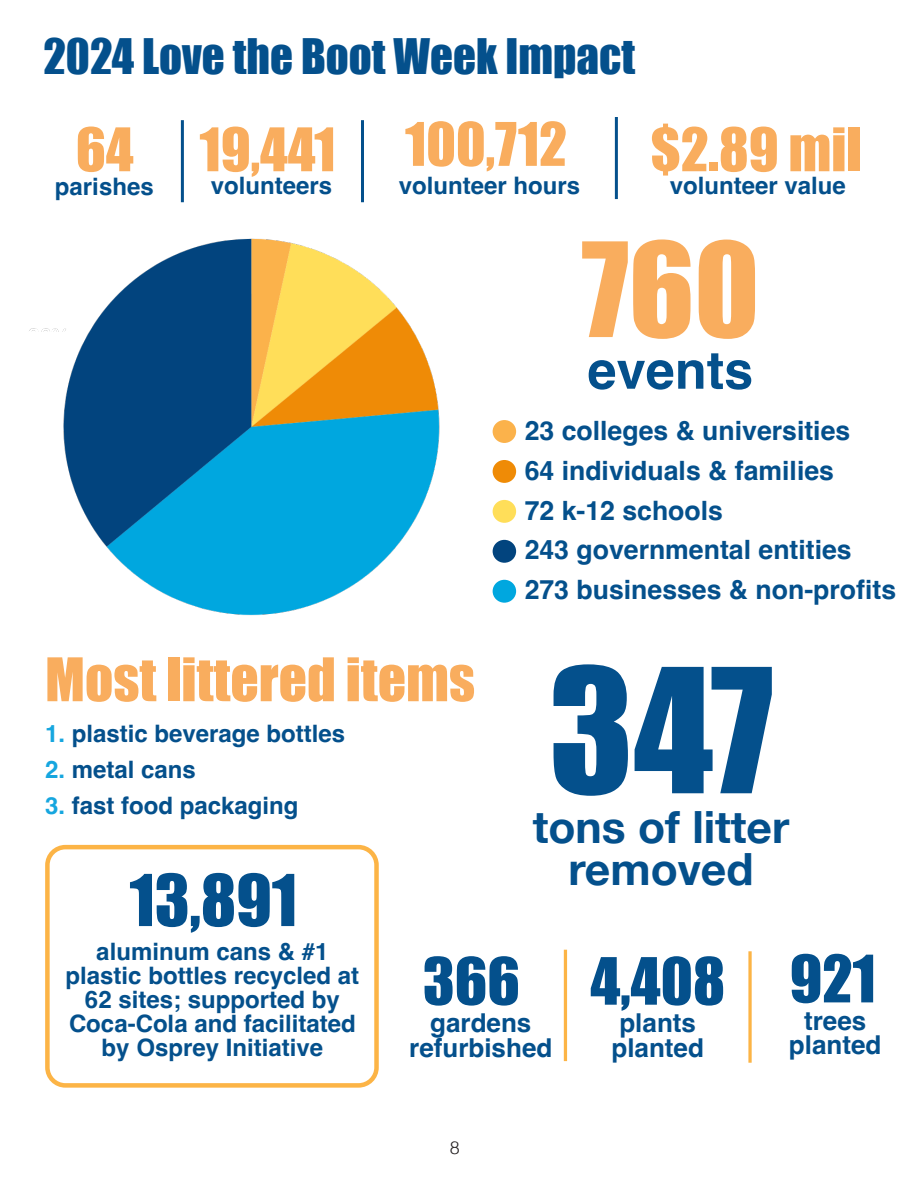
<style>
.page{position:relative;width:918px;height:1188px;background:#fff}
.page>*{position:absolute;margin:0;border:0;box-sizing:border-box;transform-origin:0 0}
.t1{font:159.9px "Impact";color:#04508c}
.t2{font:121.05px "Impact";color:#f9ad5e}
.t3{font:66px "Impact";color:#04508c}
.t4{font:60.45px "Impact";color:#04508c}
.t5{font:60.15px "Impact";color:#04508c}
.t6{font:55.5px "Impact";color:#f9ad5e}
.t7{font:700 52.35px "Helvetica";color:#04508c}
.t8{font:45px "Impact";color:#04508c}
.t9{font:700 44.4px "Helvetica Neue";color:#04508c}
.t10{font:700 26.7px "Helvetica";color:#04508c}
.t11{font:700 26.1px "Helvetica";color:#04508c}
.t12{font:700 24px/24px "Helvetica";color:#04508c;text-align:center}
.t13{font:300 18px "Helvetica";color:#231f20}
.s1{color:#16a6df}
</style>
<div class="page">
<img style="left:29px;top:238px;width:488px;height:378px">
<div style="left:493px;top:420px;width:23px;height:23px;background:#fbb24b;border-radius:50%"></div>
<div style="left:493px;top:460px;width:23px;height:23px;background:#ef8b06;border-radius:50%"></div>
<div style="left:493px;top:500px;width:23px;height:23px;background:#ffde59;border-radius:50%"></div>
<div style="left:493px;top:540px;width:23px;height:23px;background:#02447e;border-radius:50%"></div>
<div style="left:493px;top:580px;width:23px;height:23px;background:#00a7df;border-radius:50%"></div>
<hr style="left:564px;top:950px;width:3px;height:111px;background:#fcb446">
<svg style="left:748px;top:951px;width:4px;height:112px"></svg>
<hr style="left:361px;top:120px;width:3px;height:82px;background:#04508c">
<hr style="left:181px;top:120px;width:3px;height:82px;background:#04508c">
<hr style="left:615px;top:117px;width:3px;height:82px;background:#04508c">
<div style="left:45px;top:845px;width:334px;height:243px;border:4px solid #fcb446;border-radius:18px"></div>
<div style="left:337px;top:227px;width:88px;height:28px;background:#fff"></div>
<div style="left:432px;top:332px;width:87px;height:28px;background:#fff"></div>
<svg style="left:29px;top:332px;width:45px;height:28px"></svg>
<p class="t8" style="left:43px;top:21px;width:593px">2024 Love the Boot Week Impact</p>
<p class="t6" style="left:76px;top:106px;width:59px">64</p>
<p class="t12" style="left:55px;top:177px;width:100px">parishes</p>
<p class="t6" style="left:200px;top:106px;width:137px">19,441</p>
<p class="t12" style="left:211px;top:176px;width:123px">volunteers</p>
<p class="t6" style="left:405px;top:101px;width:163px">100,712</p>
<p class="t12" style="left:399px;top:176px;width:183px">volunteer hours</p>
<p class="t6" style="left:650px;top:106px;width:213px">$2.89 mil</p>
<p class="t12" style="left:670px;top:176px;width:178px">volunteer value</p>
<p class="t2" style="left:581px;top:196px;width:179px">760</p>
<p class="t7" style="left:587px;top:338px;width:167px">events</p>
<p class="t10" style="left:525px;top:414px;width:327px">23 colleges &amp; universities</p>
<p class="t10" style="left:525px;top:454px;width:311px">64 individuals &amp; families</p>
<p class="t10" style="left:525px;top:494px;width:200px">72 k-12 schools</p>
<p class="t10" style="left:525px;top:533px;width:329px">243 governmental entities</p>
<p class="t10" style="left:525px;top:573px;width:373px">273 businesses &amp; non-profits</p>
<p class="t6" style="left:45px;top:636px;width:431px">Most littered items</p>
<p class="t1" style="left:549px;top:607px;width:226px">347</p>
<p class="t9" style="left:533px;top:792px;width:258px">tons of litter</p>
<p class="t9" style="left:569px;top:835px;width:187px">removed</p>
<p class="t12" style="left:45px;top:724px;width:302px"><span class="s1">1.</span> plastic beverage bottles</p>
<p class="t12" style="left:45px;top:760px;width:152px"><span class="s1">2.</span> metal cans</p>
<p class="t12" style="left:45px;top:796px;width:255px"><span class="s1">3.</span> fast food packaging</p>
<p class="t3" style="left:130px;top:849px;width:169px">13,891</p>
<p class="t12" style="left:96px;top:942px;width:234px">aluminum cans &amp; #1</p>
<p class="t12" style="left:66px;top:966px;width:295px">plastic bottles recycled at<br>62 sites; supported by<br>Coca-Cola and facilitated by Osprey Initiative</p>
<p class="t4" style="left:790px;top:932px;width:88px">921</p>
<p class="t11" style="left:804px;top:1005px;width:64px">trees</p>
<p class="t11" style="left:789px;top:1029px;width:94px">planted</p>
<p class="t5" style="left:423px;top:934px;width:99px">366</p>
<p class="t11" style="left:430px;top:1007px;width:103px">gardens</p>
<p class="t11" style="left:409px;top:1032px;width:145px">refurbished</p>
<p class="t5" style="left:590px;top:934px;width:136px">4,408</p>
<p class="t11" style="left:619px;top:1007px;width:78px">plants</p>
<p class="t11" style="left:611px;top:1032px;width:94px">planted</p>
<p class="t13" style="left:450px;top:1133px;width:12px">8</p>
</div>
